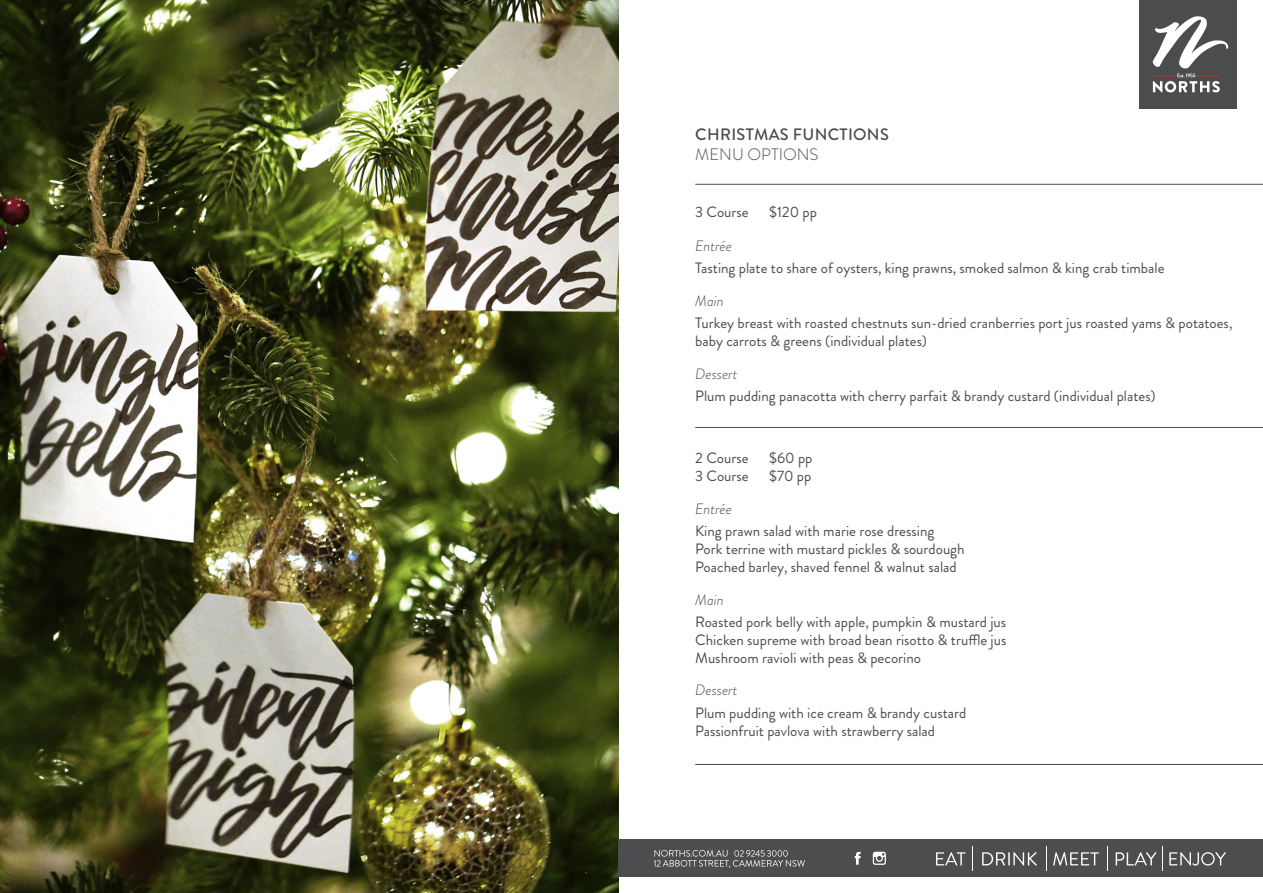
<style>
.page{position:relative;width:1263px;height:893px;background:#fff}
.page>*{position:absolute;margin:0;border:0;box-sizing:border-box;transform-origin:0 0}
.t1{font:500 16.5px "Brandon Grotesque";letter-spacing:.02em;color:#4b4c4d}
.t2{font:300 16.5px "Brandon Grotesque";color:#4b4c4d}
.t3{font:15px/18px "Brandon Grotesque";color:#4b4c4d}
.t4{font:italic 300 15px "Brandon Grotesque";color:#4b4c4d}
</style>
<div class="page">
<img style="left:0;top:0;width:619px;height:893px">
<hr style="left:695px;top:184px;width:568px;height:1px;background:#4b4c4d">
<hr style="left:695px;top:427px;width:568px;height:1px;background:#4b4c4d">
<hr style="left:695px;top:764px;width:568px;height:1px;background:#4b4c4d">
<div style="left:1139px;top:0;width:98px;height:109px;background:#4b4c4d"></div>
<svg style="left:1152px;top:16px;width:76px;height:76px"></svg>
<div style="left:619px;top:839px;width:644px;height:37px;background:#4c4d4f"></div>
<svg style="left:936px;top:852px;width:29px;height:13px"></svg>
<svg style="left:982px;top:852px;width:55px;height:14px"></svg>
<svg style="left:1053px;top:852px;width:46px;height:14px"></svg>
<svg style="left:1116px;top:852px;width:40px;height:13px"></svg>
<svg style="left:1169px;top:852px;width:57px;height:14px"></svg>
<svg style="left:972px;top:847px;width:1px;height:24px"></svg>
<svg style="left:1046px;top:847px;width:1px;height:24px"></svg>
<svg style="left:1107px;top:847px;width:1px;height:24px"></svg>
<svg style="left:1162px;top:847px;width:1px;height:24px"></svg>
<svg style="left:873px;top:852px;width:13px;height:13px"></svg>
<svg style="left:855px;top:852px;width:6px;height:13px"></svg>
<svg style="left:654px;top:850px;width:151px;height:18px"></svg>
<p class="t1" style="left:695px;top:123px;width:195px">CHRISTMAS FUNCTIONS</p>
<p class="t2" style="left:695px;top:143px;width:125px">MENU OPTIONS</p>
<p class="t3" style="left:695px;top:203px;width:55px">3 Course</p>
<p class="t3" style="left:769px;top:203px;width:49px">$120 pp</p>
<p class="t4" style="left:695px;top:235px;width:38px">Entrée</p>
<p class="t3" style="left:695px;top:259px;width:471px">Tasting plate to share of oysters, king prawns, smoked salmon &amp; king crab timbale</p>
<p class="t4" style="left:695px;top:290px;width:30px">Main</p>
<p class="t3" style="left:695px;top:314px;width:539px">Turkey breast with roasted chestnuts sun-dried cranberries port jus roasted yams &amp; potatoes, baby carrots &amp; greens (individual plates)</p>
<p class="t4" style="left:695px;top:363px;width:44px">Dessert</p>
<p class="t3" style="left:695px;top:387px;width:462px">Plum pudding panacotta with cherry parfait &amp; brandy custard (individual plates)</p>
<p class="t3" style="left:695px;top:449px;width:55px">2 Course</p>
<p class="t3" style="left:769px;top:449px;width:45px">$60 pp</p>
<p class="t3" style="left:695px;top:467px;width:55px">3 Course</p>
<p class="t3" style="left:769px;top:467px;width:44px">$70 pp</p>
<p class="t4" style="left:695px;top:498px;width:38px">Entrée</p>
<p class="t3" style="left:695px;top:522px;width:241px">King prawn salad with marie rose dressing</p>
<p class="t3" style="left:695px;top:540px;width:271px">Pork terrine with mustard pickles &amp; sourdough</p>
<p class="t3" style="left:695px;top:558px;width:263px">Poached barley, shaved fennel &amp; walnut salad</p>
<p class="t4" style="left:695px;top:589px;width:30px">Main</p>
<p class="t3" style="left:695px;top:613px;width:312px">Roasted pork belly with apple, pumpkin &amp; mustard jus</p>
<p class="t3" style="left:695px;top:631px;width:313px">Chicken supreme with broad bean risotto &amp; truffle jus</p>
<p class="t3" style="left:695px;top:649px;width:227px">Mushroom ravioli with peas &amp; pecorino</p>
<p class="t4" style="left:695px;top:680px;width:44px">Dessert</p>
<p class="t3" style="left:695px;top:704px;width:273px">Plum pudding with ice cream &amp; brandy custard</p>
<p class="t3" style="left:695px;top:722px;width:241px">Passionfruit pavlova with strawberry salad</p>
</div>
